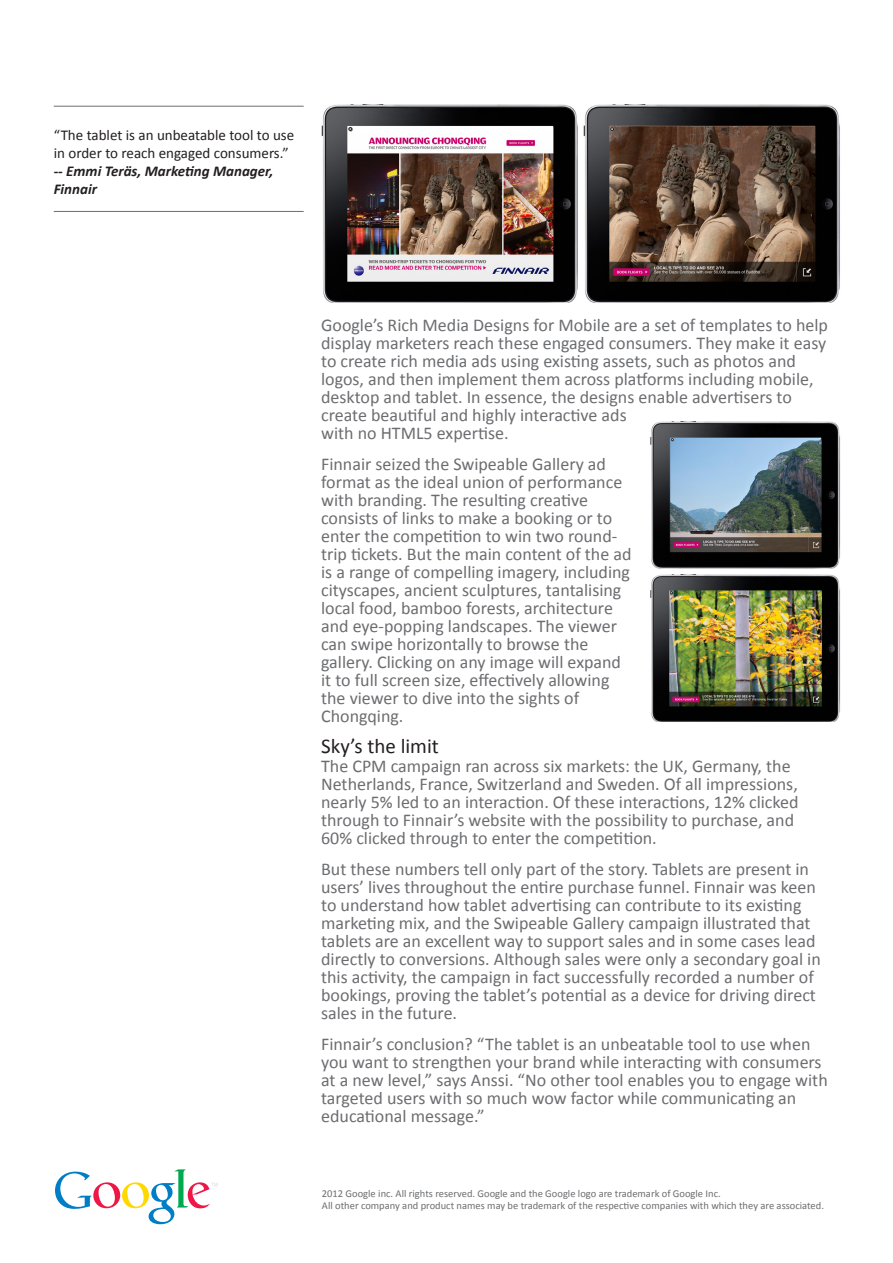
<style>
.page{position:relative;width:893px;height:1263px;background:#fff}
.page>*{position:absolute;margin:0;border:0;box-sizing:border-box;transform-origin:0 0}
._03_Bodycopy{font:21px "Calibri";color:#231f20}
._03_Bodycopy-2{font:18px/18px "Calibri";color:#6c6d70}
._05_pull_quote{font:15px/18px "Calibri";color:#231f20}
._05_pull_quote-2{font:italic 700 15px/18px "Calibri";color:#231f20}
.t1{font:10.5px "Calibri";color:#6c6d70}
</style>
<div class="page">
<svg style="left:55px;top:1169px;width:162px;height:55px"></svg>
<img style="left:321px;top:104px;width:257px;height:199px">
<img style="left:583px;top:104px;width:257px;height:199px">
<img style="left:650px;top:421px;width:191px;height:147px">
<img style="left:650px;top:574px;width:191px;height:148px">
<hr style="left:54px;top:106px;width:250px;height:1px;background:#6c6d70">
<hr style="left:54px;top:211px;width:250px;height:1px;background:#6c6d70">
<p class="_05_pull_quote" style="left:54px;top:126px;width:242px">“The tablet is an unbeatable tool to use in order to reach engaged consumers.”</p>
<p class="_05_pull_quote-2" style="left:54px;top:162px;width:221px">-- Emmi Teräs, Marketing Manager,<br>Finnair</p>
<p class="_03_Bodycopy-2" style="left:321px;top:316px;width:508px">Google’s Rich Media Designs for Mobile are a set of templates to help display marketers reach these engaged consumers. They make it easy to create rich media ads using existing assets, such as photos and logos, and then implement them across platforms including mobile, desktop and tablet. In essence, the designs enable advertisers to create beautiful and highly interactive ads<br>with no HTML5 expertise.</p>
<p class="_03_Bodycopy-2" style="left:321px;top:455px;width:312px">Finnair seized the Swipeable Gallery ad format as the ideal union of performance with branding. The resulting creative consists of links to make a booking or to enter the competition to win two round&shy;trip tickets. But the main content of the ad is a range of compelling imagery, including cityscapes, ancient sculptures, tantalising local food, bamboo forests, architecture and eye-popping landscapes. The viewer can swipe horizontally to browse the gallery. Clicking on any image will expand it to full screen size, effectively allowing the viewer to dive into the sights of Chongqing.</p>
<p class="_03_Bodycopy" style="left:321px;top:733px;width:119px">Sky’s the limit</p>
<p class="_03_Bodycopy-2" style="left:321px;top:757px;width:479px">The CPM campaign ran across six markets: the UK, Germany, the Netherlands, France, Switzerland and Sweden. Of all impressions, nearly 5% led to an interaction. Of these interactions, 12% clicked through to Finnair’s website with the possibility to purchase, and 60% clicked through to enter the competition.</p>
<p class="_03_Bodycopy-2" style="left:321px;top:860px;width:501px">But these numbers tell only part of the story. Tablets are present in users’ lives throughout the entire purchase funnel. Finnair was keen to understand how tablet advertising can contribute to its existing marketing mix, and the Swipeable Gallery campaign illustrated that tablets are an excellent way to support sales and in some cases lead directly to conversions. Although sales were only a secondary goal in this activity, the campaign in fact successfully recorded a number of bookings, proving the tablet’s potential as a device for driving direct sales in the future.</p>
<p class="_03_Bodycopy-2" style="left:321px;top:1035px;width:508px">Finnair’s conclusion? “The tablet is an unbeatable tool to use when you want to strengthen your brand while interacting with consumers at a new level,” says Anssi. “No other tool enables you to engage with targeted users with so much wow factor while communicating an educational message.”</p>
<p class="t1" style="left:322px;top:1186px;width:400px">2012 Google inc. All rights reserved. Google and the Google logo are trademark of Google Inc.</p>
<p class="t1" style="left:322px;top:1199px;width:503px">All other company and product names may be trademark of the respective companies with which they are associated.</p>
</div>
